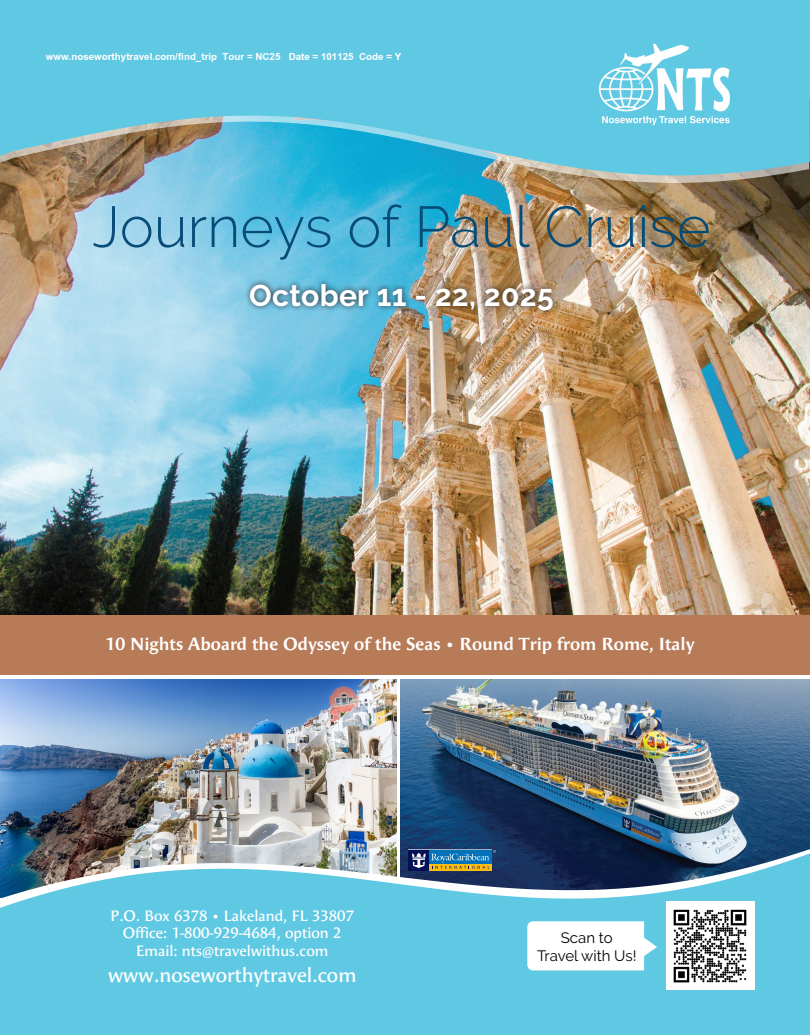
<style>
.page{position:relative;width:810px;height:1035px;background:#fff}
.page>*{position:absolute;margin:0;border:0;box-sizing:border-box;transform-origin:0 0}
.t1{font:300 57.5px "Raleway";color:#064c77}
.t2{font:700 30px "Raleway";letter-spacing:.01em;color:#fff}
.t3{font:600 20px "Angie Sans Std";color:#fff}
.t4{font:700 17.5px "Angie Sans Std";color:#fff}
.t5{font:600 15px/17.5px "Angie Sans Std";color:#fff;text-align:center}
.t6{font:700 15px "Browallia New";color:#fff}
.t7{font:15px/18px "Raleway";color:#000;text-align:center}
</style>
<div class="page">
<img style="left:1px;top:679px;width:396px;height:170px">
<img style="left:400px;top:680px;width:410px;height:169px">
<img style="left:0;top:175px;width:810px;height:441px">
<img style="left:0;top:175px;width:809px;height:8px">
<svg style="left:0;top:0;width:810px;height:175px;background:#60c2d9"></svg>
<img style="left:598px;top:42px;width:137px;height:84px">
<img style="left:0;top:849px;width:810px;height:4px">
<svg style="left:0;top:853px;width:810px;height:182px;background:#62bcd5"></svg>
<img style="left:666px;top:902px;width:89px;height:88px">
<svg style="left:527px;top:921px;width:130px;height:49px"></svg>
<div style="left:0;top:616px;width:810px;height:59px;background:#b77b58"></div>
<div style="left:244px;top:278px;width:315px;height:38px;background:#231f20;opacity:.89"></div>
<div style="left:409px;top:850px;width:20px;height:20px;background:#041156"></div>
<div style="left:429px;top:864px;width:62px;height:6px;background:#fdbc12"></div>
<svg style="left:412px;top:850px;width:84px;height:19px"></svg>
<p class="t6" style="left:46px;top:47px;width:357px">www.noseworthytravel.com/find_trip Tour = NC25 Date = 101125 Code = Y</p>
<h1 class="t1" style="left:92px;top:193px;width:620px">Journeys of Paul Cruise</h1>
<h2 class="t2" style="left:249px;top:278px;width:306px">October 11 - 22, 2025</h2>
<p class="t4" style="left:106px;top:634px;width:591px">10 Nights Aboard the Odyssey of the Seas • Round Trip from Rome, Italy</p>
<p class="t5" style="left:110px;top:907px;width:245px">P.O. Box 6378 • Lakeland, FL 33807<br>Office: 1-800-929-4684, option 2<br>Email: nts@travelwithus.com</p>
<h3 class="t3" style="left:108px;top:964px;width:250px">www.noseworthytravel.com</h3>
<p class="t7" style="left:537px;top:928px;width:101px">Scan to<br>Travel with Us!</p>
</div>
